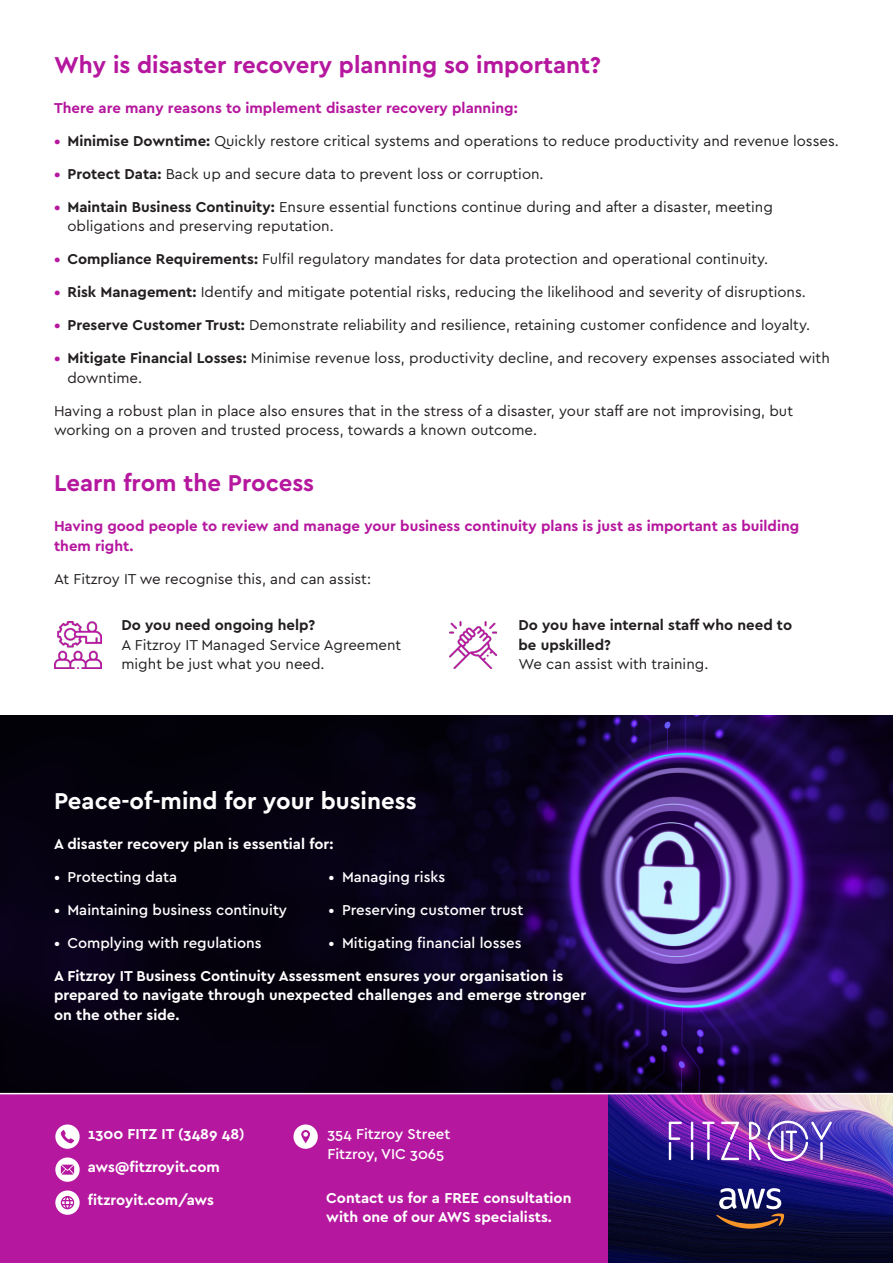
<style>
.page{position:relative;width:893px;height:1263px;background:#fff}
.page>*{position:absolute;margin:0;border:0;box-sizing:border-box;transform-origin:0 0}
.Subhead_2{font:700 24px "Cera GR";color:#b5179e}
.Subhead{font:700 24px "Cera GR";color:#fff}
.Body{font:15px/19.5px "Cera GR";color:#231f20}
.Body_-_White_Bold{font:700 15px/19.5px "Cera GR";color:#fff}
.Body_-_White{font:500 15px/19.5px "Cera GR";color:#fff}
.Subhead_3_-_Purple{font:700 15px/19.5px "Cera GR";color:#b5179e}
.Body-2{font:700 15px/19.5px "Cera GR";color:#231f20}
.s1{font-weight:700;color:#b5179e}
.s2{font-weight:700}
.s3{font-weight:400}
</style>
<div class="page">
<img style="left:0;top:716px;width:893px;height:377px">
<img style="left:608px;top:1094px;width:285px;height:169px">
<svg style="left:702px;top:1121px;width:13px;height:38px"></svg>
<hr style="left:707px;top:1142px;width:3px;height:18px;background:#fff">
<svg style="left:669px;top:1121px;width:13px;height:39px"></svg>
<svg style="left:691px;top:1121px;width:2px;height:39px"></svg>
<svg style="left:749px;top:1121px;width:11px;height:39px"></svg>
<svg style="left:721px;top:1121px;width:18px;height:39px"></svg>
<svg style="left:767px;top:1121px;width:65px;height:40px"></svg>
<hr style="left:781px;top:1131px;width:3px;height:20px;background:#fff">
<svg style="left:716px;top:1188px;width:68px;height:41px"></svg>
<div style="left:0;top:1094px;width:608px;height:169px;background:#b5179e"></div>
<svg style="left:55px;top:1190px;width:25px;height:25px"></svg>
<svg style="left:55px;top:1157px;width:25px;height:25px"></svg>
<svg style="left:55px;top:1124px;width:25px;height:25px"></svg>
<svg style="left:293px;top:1124px;width:25px;height:25px"></svg>
<img style="left:449px;top:621px;width:47px;height:47px">
<img style="left:54px;top:621px;width:47px;height:47px">
<p class="Subhead_2" style="left:54px;top:52px;width:549px">Why is disaster recovery planning so important?</p>
<p class="Subhead_3_-_Purple" style="left:54px;top:98px;width:465px">There are many reasons to implement disaster recovery planning:</p>
<p class="Body" style="left:54px;top:131px;width:786px"><span class="s1">•</span> <span class="s2">Minimise Downtime:</span> Quickly restore critical systems and operations to reduce productivity and revenue losses.</p>
<p class="Body" style="left:54px;top:164px;width:491px"><span class="s1">•</span> <span class="s2">Protect Data:</span> Back up and secure data to prevent loss or corruption.</p>
<p class="Body" style="left:68px;top:197px;width:707px;text-indent:-14px"><span class="s1">•</span> <span class="s2">Maintain Business Continuity:</span> Ensure essential functions continue during and after a disaster, meeting obligations and preserving reputation.</p>
<p class="Body" style="left:54px;top:250px;width:716px"><span class="s1">•</span> <span class="s2">Compliance Requirements:</span> Fulfil regulatory mandates for data protection and operational continuity.</p>
<p class="Body" style="left:54px;top:283px;width:753px"><span class="s1">•</span> <span class="s2">Risk Management:</span> Identify and mitigate potential risks, reducing the likelihood and severity of disruptions.</p>
<p class="Body" style="left:54px;top:316px;width:758px"><span class="s1">•</span> <span class="s2">Preserve Customer Trust:</span> Demonstrate reliability and resilience, retaining customer confidence and loyalty.</p>
<p class="Body" style="left:68px;top:349px;width:764px;text-indent:-14px"><span class="s1">•</span> <span class="s2">Mitigate Financial Losses:</span> Minimise revenue loss, productivity decline, and recovery expenses associated with downtime.</p>
<p class="Body" style="left:54px;top:401px;width:740px">Having a robust plan in place also ensures that in the stress of a disaster, your staff are not improvising, but working on a proven and trusted process, towards a known outcome.</p>
<p class="Subhead_2" style="left:54px;top:470px;width:262px">Learn from the Process</p>
<p class="Subhead_3_-_Purple" style="left:54px;top:516px;width:747px">Having good people to review and manage your business continuity plans is just as important as building them right.</p>
<p class="Body" style="left:54px;top:569px;width:319px">At Fitzroy IT we recognise this, and can assist:</p>
<p class="Body" style="left:122px;top:615px;width:281px"><span class="s2">Do you need ongoing help?<br></span>A Fitzroy IT Managed Service Agreement might be just what you need.</p>
<p class="Body-2" style="left:518px;top:615px;width:275px">Do you have internal staff who need to be upskilled?<br><span class="s3">We can assist with training.</span></p>
<p class="Subhead" style="left:54px;top:787px;width:364px">Peace-of-mind for your business</p>
<p class="Body_-_White_Bold" style="left:54px;top:834px;width:281px">A disaster recovery plan is essential for:</p>
<p class="Body_-_White" style="left:54px;top:867px;width:125px">• Protecting data</p>
<p class="Body_-_White" style="left:54px;top:900px;width:235px">• Maintaining business continuity</p>
<p class="Body_-_White" style="left:54px;top:933px;width:209px">• Complying with regulations</p>
<p class="Body_-_White" style="left:328px;top:867px;width:118px">• Managing risks</p>
<p class="Body_-_White" style="left:328px;top:900px;width:196px">• Preserving customer trust</p>
<p class="Body_-_White" style="left:328px;top:933px;width:195px">• Mitigating financial losses</p>
<p class="Body_-_White_Bold" style="left:54px;top:966px;width:534px">A Fitzroy IT Business Continuity Assessment ensures your organisation is prepared to navigate through unexpected challenges and emerge stronger on the other side.</p>
<p class="Body_-_White_Bold" style="left:88px;top:1125px;width:158px">1300 FITZ IT (3489 48)</p>
<p class="Body_-_White_Bold" style="left:88px;top:1158px;width:134px">aws@fitzroyit.com</p>
<p class="Body_-_White_Bold" style="left:88px;top:1191px;width:128px">fitzroyit.com/aws</p>
<p class="Body_-_White" style="left:327px;top:1125px;width:125px">354 Fitzroy Street<br>Fitzroy, VIC 3065</p>
<p class="Body_-_White_Bold" style="left:326px;top:1188px;width:247px">Contact us for a FREE consultation with one of our AWS specialists.</p>
</div>
